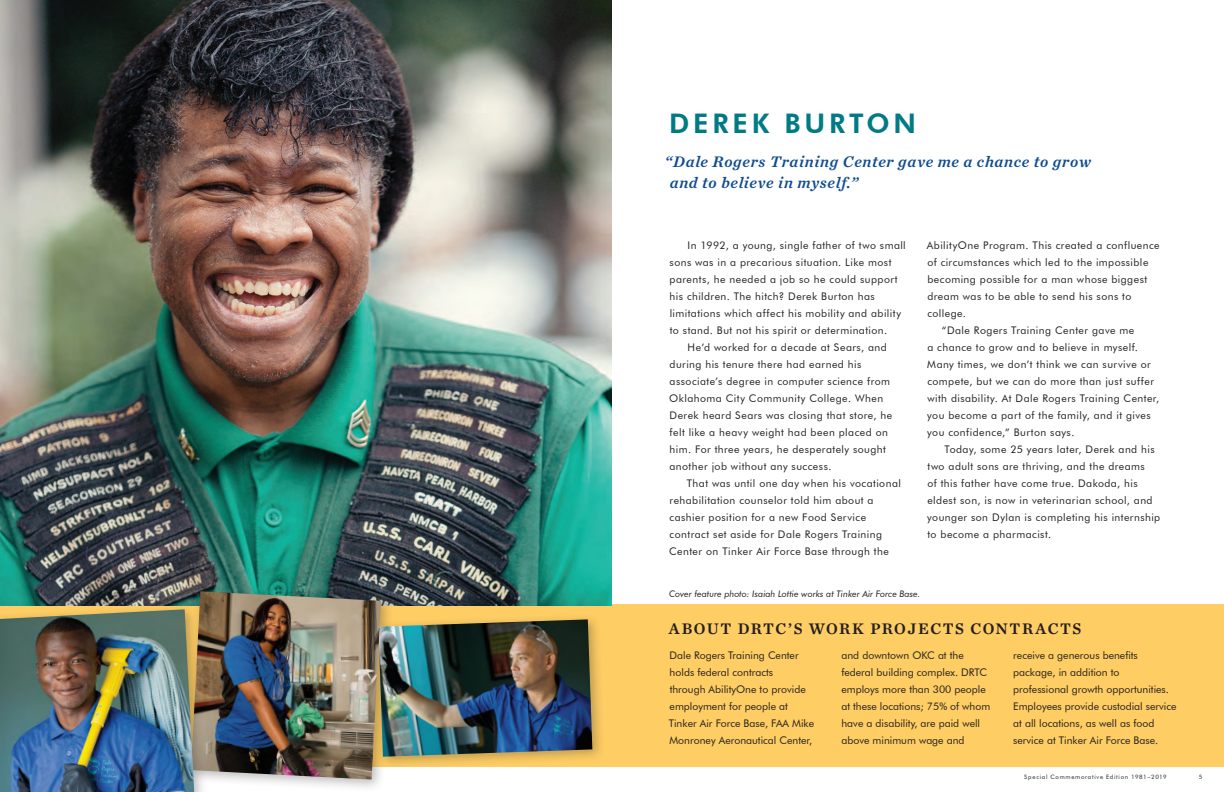
<style>
.page{position:relative;width:1224px;height:792px;background:#fff}
.page>*{position:absolute;margin:0;border:0;box-sizing:border-box;transform-origin:0 0}
.derek{font:800 27px "Futura BT";letter-spacing:.135em;color:#007b85}
.client_quote{font:italic 16px/21px "Chronicle Text G2 Semi";letter-spacing:.04em;color:#0f4b91}
.inset_headline{font:16px "Chronicle Text G2 Semi";letter-spacing:.09em;color:#231f20}
.client_success_story{font:10.5px/17px "Futura BT";letter-spacing:.045em;color:#231f20}
.inset_story_text{font:10.5px/17px "Futura BT";color:#231f20}
.cover_feature_photo{font:italic 9px "Futura BT";color:#231f20}
.t1{font:6px "Futura BT";letter-spacing:.12em;color:#231f20}
</style>
<div class="page">
<div style="left:0;top:604px;width:1224px;height:163px;background:#fecd64"></div>
<img style="left:0;top:0;width:612px;height:605px">
<div style="left:372px;top:613px;width:233px;height:157px;background:#231f20;opacity:.3"></div>
<img style="left:394px;top:619px;width:198px;height:138px">
<div style="left:184px;top:585px;width:210px;height:207px;background:#231f20;opacity:.3"></div>
<img style="left:191px;top:591px;width:190px;height:189px">
<div style="left:0;top:603px;width:208px;height:189px;background:#231f20;opacity:.3"></div>
<img style="left:0;top:609px;width:194px;height:183px">
<h1 class="derek" style="left:669px;top:107px;width:248px">DEREK BURTON</h1>
<p class="client_quote" style="left:665px;top:151px;width:428px">“Dale Rogers Training Center gave me a chance to grow and to believe in myself.”</p>
<p class="client_success_story" style="left:670px;top:237px;width:238px;text-indent:18px">In 1992, a young, single father of two small sons was in a precarious situation. Like most parents, he needed a job so he could support his children. The hitch? Derek Burton has limitations which affect his mobility and ability to stand. But not his spirit or determination.</p>
<p class="client_success_story" style="left:669px;top:339px;width:225px;text-indent:18px">He’d worked for a decade at Sears, and during his tenure there had earned his associate’s degree in computer science from Oklahoma City Community College. When Derek heard Sears was closing that store, he felt like a heavy weight had been placed on him. For three years, he desperately sought another job without any success.</p>
<p class="client_success_story" style="left:669px;top:474px;width:233px;text-indent:18px">That was until one day when his vocational rehabilitation counselor told him about a cashier position for a new Food Service contract set aside for Dale Rogers Training Center on Tinker Air Force Base through the</p>
<p class="client_success_story" style="left:927px;top:237px;width:234px">AbilityOne Program. This created a confluence of circumstances which led to the impossible becoming possible for a man whose biggest dream was to be able to send his sons to college.</p>
<p class="client_success_story" style="left:927px;top:322px;width:234px;text-indent:15px">“Dale Rogers Training Center gave me<br>a chance to grow and to believe in myself.<br>Many times, we don’t think we can survive or compete, but we can do more than just suffer with disability. At Dale Rogers Training Center, you become a part of the family, and it gives you confidence,” Burton says.</p>
<p class="client_success_story" style="left:927px;top:440px;width:234px;text-indent:17px">Today, some 25 years later, Derek and his two adult sons are thriving, and the dreams<br>of this father have come true. Dakoda, his eldest son, is now in veterinarian school, and younger son Dylan is completing his internship to become a pharmacist.</p>
<p class="cover_feature_photo" style="left:669px;top:588px;width:253px">Cover feature photo: Isaiah Lottie works at Tinker Air Force Base.</p>
<h2 class="inset_headline" style="left:669px;top:617px;width:414px">ABOUT DRTC’S WORK PROJECTS CONTRACTS</h2>
<p class="inset_story_text" style="left:1013px;top:647px;width:165px">receive a generous benefits package, in addition to professional growth opportunities.<br>Employees provide custodial service at all locations, as well as food service at Tinker Air Force Base.</p>
<p class="inset_story_text" style="left:669px;top:647px;width:147px">Dale Rogers Training Center holds federal contracts<br>through AbilityOne to provide employment for people at<br>Tinker Air Force Base, FAA Mike<br>Monroney Aeronautical Center,</p>
<p class="inset_story_text" style="left:841px;top:646px;width:150px">and downtown OKC at the federal building complex. DRTC employs more than 300 people at these locations; 75% of whom have a disability, are paid well above minimum wage and</p>
<p class="t1" style="left:1024px;top:773px;width:144px">Special Commemorative Edition 1981–2019</p>
<p class="t1" style="left:1199px;top:773px;width:5px">5</p>
</div>
